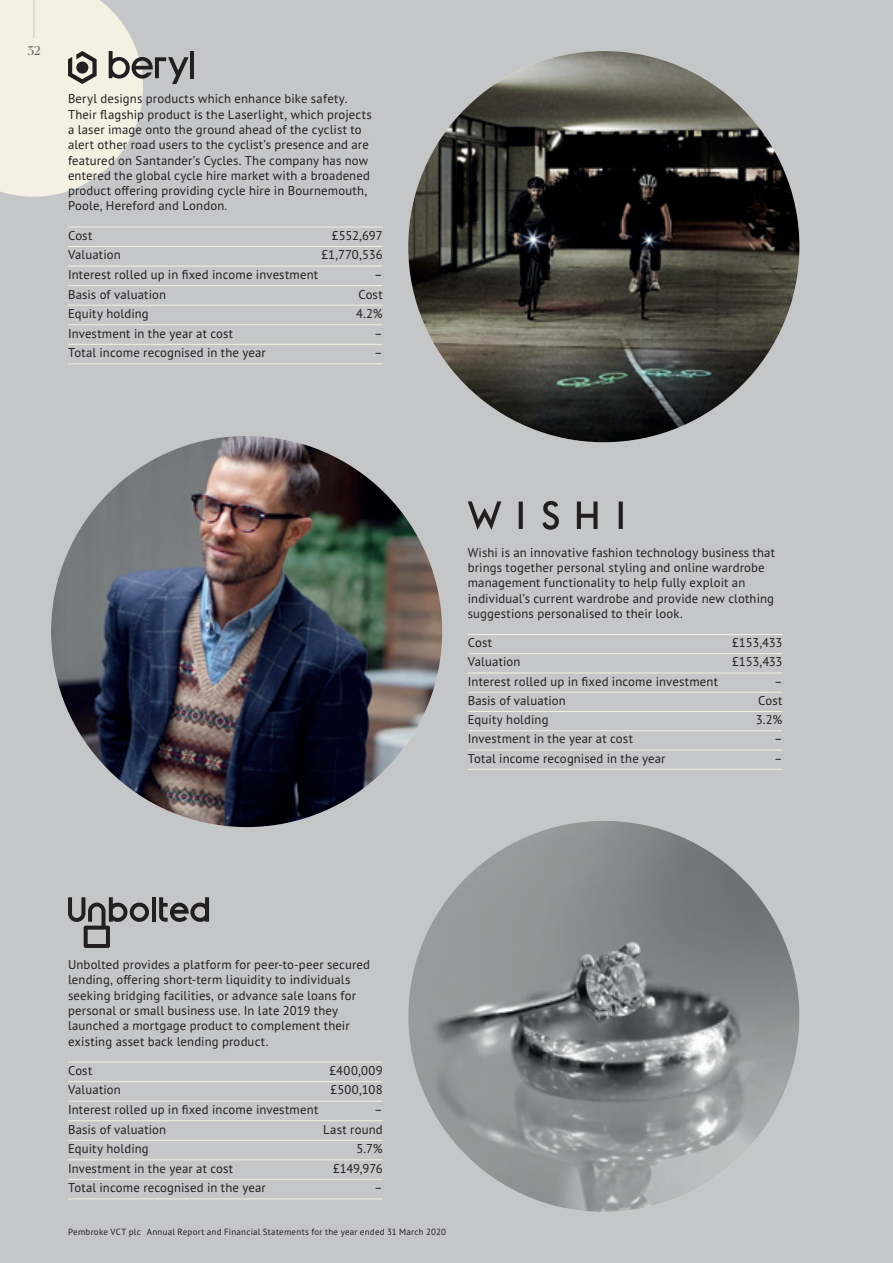
<style>
.page{position:relative;width:893px;height:1263px;background:#c5c6c8}
.page>*{position:absolute;margin:0;border:0;box-sizing:border-box;transform-origin:0 0}
.t1{font:12.75px/15.3px "PT Sans Pro";letter-spacing:.01em;color:#231f20}
.t2{font:12px "Canela";color:#67676a}
.t3{font:9px "PT Sans Pro";letter-spacing:.025em;color:#231f20}
</style>
<div class="page">
<hr style="left:468px;top:634px;width:314px;height:1px;background:#f4f0e2">
<hr style="left:468px;top:653px;width:314px;height:1px;background:#f4f0e2">
<hr style="left:468px;top:673px;width:314px;height:1px;background:#f4f0e2">
<hr style="left:468px;top:692px;width:314px;height:1px;background:#f4f0e2">
<hr style="left:468px;top:711px;width:314px;height:1px;background:#f4f0e2">
<hr style="left:468px;top:730px;width:314px;height:1px;background:#f4f0e2">
<hr style="left:468px;top:750px;width:314px;height:1px;background:#f4f0e2">
<hr style="left:468px;top:769px;width:314px;height:1px;background:#f4f0e2">
<svg style="left:468px;top:501px;width:155px;height:29px"></svg>
<hr style="left:68px;top:1062px;width:315px;height:1px;background:#f4f0e2">
<hr style="left:68px;top:1081px;width:315px;height:1px;background:#f4f0e2">
<hr style="left:68px;top:1101px;width:315px;height:1px;background:#f4f0e2">
<hr style="left:68px;top:1120px;width:315px;height:1px;background:#f4f0e2">
<hr style="left:68px;top:1140px;width:315px;height:1px;background:#f4f0e2">
<hr style="left:68px;top:1159px;width:315px;height:1px;background:#f4f0e2">
<hr style="left:68px;top:1179px;width:315px;height:1px;background:#f4f0e2">
<hr style="left:68px;top:1198px;width:315px;height:1px;background:#f4f0e2">
<hr style="left:152px;top:897px;width:4px;height:25px;background:#231f20">
<svg style="left:68px;top:897px;width:81px;height:51px"></svg>
<svg style="left:159px;top:897px;width:50px;height:25px"></svg>
<hr style="left:68px;top:227px;width:315px;height:1px;background:#f4f0e2">
<hr style="left:68px;top:246px;width:315px;height:1px;background:#f4f0e2">
<hr style="left:68px;top:266px;width:315px;height:1px;background:#f4f0e2">
<hr style="left:68px;top:285px;width:315px;height:1px;background:#f4f0e2">
<hr style="left:68px;top:305px;width:315px;height:1px;background:#f4f0e2">
<hr style="left:68px;top:324px;width:315px;height:1px;background:#f4f0e2">
<hr style="left:68px;top:344px;width:315px;height:1px;background:#f4f0e2">
<hr style="left:68px;top:364px;width:315px;height:1px;background:#f4f0e2">
<hr style="left:190px;top:51px;width:4px;height:27px;background:#231f20">
<svg style="left:0;top:0;width:189px;height:197px"></svg>
<img style="left:408px;top:51px;width:391px;height:391px;border-radius:196px">
<img style="left:408px;top:821px;width:391px;height:391px;border-radius:196px">
<img style="left:51px;top:436px;width:391px;height:391px;border-radius:196px">
<hr style="left:34px;top:0;width:1px;height:38px;background:#c5c6c8">
<p class="t2" style="left:28px;top:42px;width:14px">32</p>
<p class="t1" style="left:68px;top:91px;width:305px">Beryl designs products which enhance bike safety.<br>Their flagship product is the Laserlight, which projects a laser image onto the ground ahead of the cyclist to alert other road users to the cyclist’s presence and are featured on Santander’s Cycles. The company has now entered the global cycle hire market with a broadened product offering providing cycle hire in Bournemouth, Poole, Hereford and London.</p>
<p class="t1" style="left:68px;top:227px;width:26px">Cost</p>
<p class="t1" style="left:332px;top:227px;width:52px">£552,697</p>
<p class="t1" style="left:68px;top:247px;width:54px">Valuation</p>
<p class="t1" style="left:321px;top:247px;width:63px">£1,770,536</p>
<p class="t1" style="left:68px;top:266px;width:252px">Interest rolled up in fixed income investment</p>
<p class="t1" style="left:374px;top:266px;width:10px">–</p>
<p class="t1" style="left:68px;top:286px;width:100px">Basis of valuation</p>
<p class="t1" style="left:358px;top:286px;width:26px">Cost</p>
<p class="t1" style="left:68px;top:306px;width:82px">Equity holding</p>
<p class="t1" style="left:356px;top:306px;width:28px">4.2%</p>
<p class="t1" style="left:68px;top:325px;width:167px">Investment in the year at cost</p>
<p class="t1" style="left:374px;top:325px;width:10px">–</p>
<p class="t1" style="left:68px;top:345px;width:199px">Total income recognised in the year</p>
<p class="t1" style="left:374px;top:345px;width:10px">–</p>
<p class="t1" style="left:468px;top:544px;width:309px">Wishi is an innovative fashion technology business that brings together personal styling and online wardrobe management functionality to help fully exploit an individual’s current wardrobe and provide new clothing suggestions personalised to their look.</p>
<p class="t1" style="left:468px;top:634px;width:26px">Cost</p>
<p class="t1" style="left:732px;top:634px;width:52px">£153,433</p>
<p class="t1" style="left:468px;top:654px;width:54px">Valuation</p>
<p class="t1" style="left:732px;top:654px;width:52px">£153,433</p>
<p class="t1" style="left:468px;top:673px;width:252px">Interest rolled up in fixed income investment</p>
<p class="t1" style="left:774px;top:673px;width:10px">–</p>
<p class="t1" style="left:468px;top:692px;width:100px">Basis of valuation</p>
<p class="t1" style="left:758px;top:692px;width:26px">Cost</p>
<p class="t1" style="left:468px;top:712px;width:82px">Equity holding</p>
<p class="t1" style="left:756px;top:712px;width:28px">3.2%</p>
<p class="t1" style="left:468px;top:731px;width:167px">Investment in the year at cost</p>
<p class="t1" style="left:774px;top:731px;width:10px">–</p>
<p class="t1" style="left:468px;top:750px;width:199px">Total income recognised in the year</p>
<p class="t1" style="left:774px;top:750px;width:10px">–</p>
<p class="t1" style="left:68px;top:956px;width:304px">Unbolted provides a platform for peer‑to‑peer secured lending, offering short‑term liquidity to individuals seeking bridging facilities, or advance sale loans for personal or small business use. In late 2019 they launched a mortgage product to complement their existing asset back lending product.</p>
<p class="t1" style="left:68px;top:1062px;width:26px">Cost</p>
<p class="t1" style="left:329px;top:1062px;width:55px">£400,009</p>
<p class="t1" style="left:68px;top:1082px;width:54px">Valuation</p>
<p class="t1" style="left:330px;top:1082px;width:54px">£500,108</p>
<p class="t1" style="left:68px;top:1101px;width:252px">Interest rolled up in fixed income investment</p>
<p class="t1" style="left:374px;top:1101px;width:10px">–</p>
<p class="t1" style="left:68px;top:1121px;width:100px">Basis of valuation</p>
<p class="t1" style="left:323px;top:1121px;width:61px">Last round</p>
<p class="t1" style="left:68px;top:1141px;width:82px">Equity holding</p>
<p class="t1" style="left:356px;top:1141px;width:28px">5.7%</p>
<p class="t1" style="left:68px;top:1160px;width:167px">Investment in the year at cost</p>
<p class="t1" style="left:333px;top:1160px;width:51px">£149,976</p>
<p class="t1" style="left:68px;top:1180px;width:199px">Total income recognised in the year</p>
<p class="t1" style="left:374px;top:1180px;width:10px">–</p>
<p class="t3" style="left:68px;top:1225px;width:379px">Pembroke VCT plc Annual Report and Financial Statements for the year ended 31 March 2020</p>
</div>
